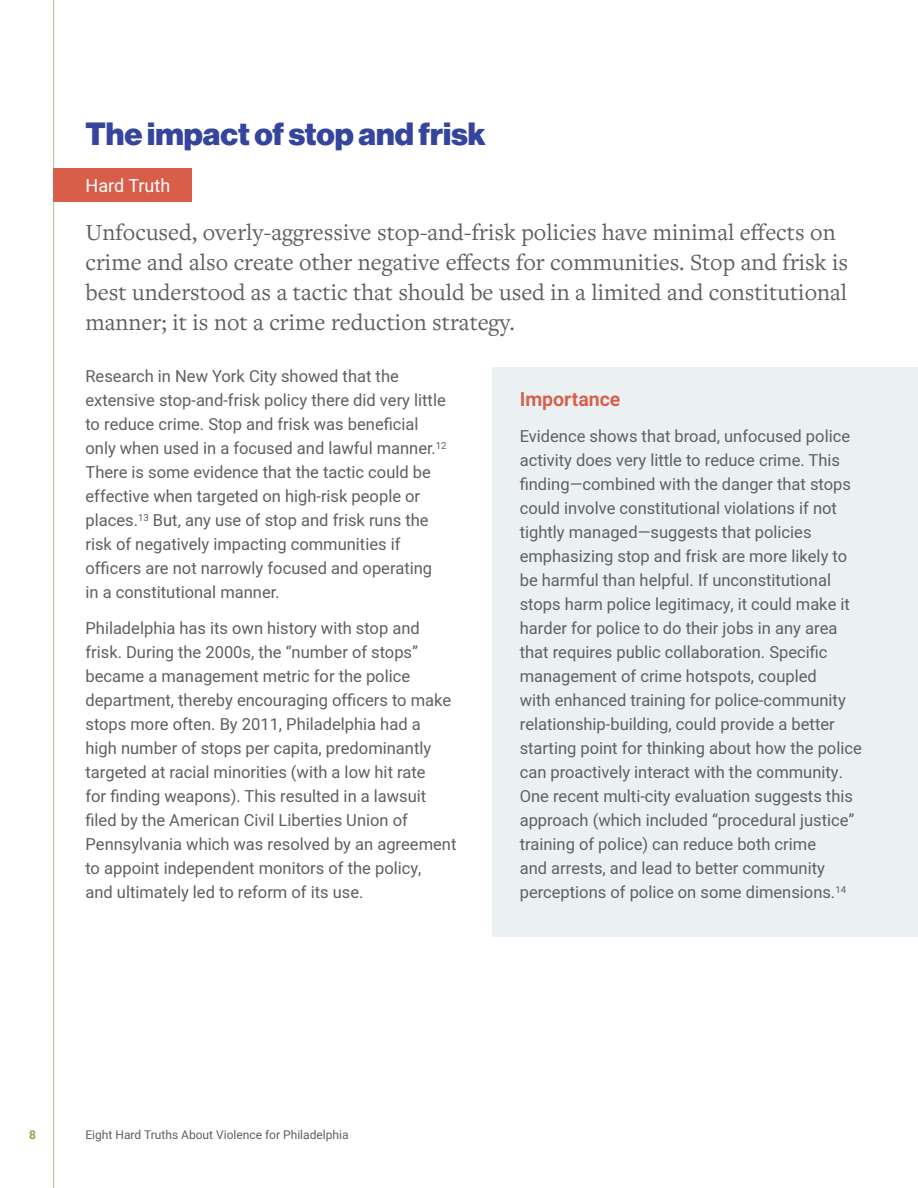
<style>
.page{position:relative;width:918px;height:1188px;background:#fff}
.page>*{position:absolute;margin:0;border:0;box-sizing:border-box;transform-origin:0 0}
.t1{font:31.5px "N Haas Grotesk DS Pro 95 Blk";color:#35459d}
.t2{font:24px/30px "Freight Text Pro";color:#5f6063}
.t3{font:600 19.5px "Heebo";color:#d95e4a}
.t4{font:18px "Heebo";color:#fff}
.t5{font:16.5px/24px "Heebo";color:#5f6063}
.t6{font:12px "Heebo";color:#5f6063}
.t7{font:600 12px "Heebo";color:#7daa40}
</style>
<div class="page">
<hr style="left:53px;top:0;width:1px;height:1188px;background:#aec583">
<div style="left:493px;top:368px;width:425px;height:569px;background:#ebf0f2"></div>
<div style="left:53px;top:169px;width:139px;height:33px;background:#d95e4a"></div>
<hr style="left:917px;top:169px;width:1px;height:33px;background:#d95e4a">
<p class="t1" style="left:86px;top:115px;width:402px">The impact of stop and frisk</p>
<p class="t4" style="left:86px;top:173px;width:86px">Hard Truth</p>
<p class="t2" style="left:86px;top:216px;width:764px">Unfocused, overly-aggressive stop-and-frisk policies have minimal effects on crime and also create other negative effects for communities. Stop and frisk is best understood as a tactic that should be used in a limited and constitutional manner; it is not a crime reduction strategy.</p>
<p class="t5" style="left:86px;top:364px;width:363px">Research in New York City showed that the extensive stop-and-frisk policy there did very little to reduce crime. Stop and frisk was beneficial only when used in a focused and lawful manner.<sup>12<br></sup>There is some evidence that the tactic could be effective when targeted on high-risk people or places.<sup>13</sup> But, any use of stop and frisk runs the risk of negatively impacting communities if officers are not narrowly focused and operating in a constitutional manner.</p>
<p class="t5" style="left:86px;top:616px;width:372px">Philadelphia has its own history with stop and frisk. During the 2000s, the “number of stops” became a management metric for the police department, thereby encouraging officers to make stops more often. By 2011, Philadelphia had a<br>high number of stops per capita, predominantly targeted at racial minorities (with a low hit rate<br>for finding weapons). This resulted in a lawsuit filed by the American Civil Liberties Union of Pennsylvania which was resolved by an agreement to appoint independent monitors of the policy,<br>and ultimately led to reform of its use.</p>
<p class="t3" style="left:520px;top:386px;width:102px">Importance</p>
<p class="t5" style="left:520px;top:424px;width:344px">Evidence shows that broad, unfocused police activity does very little to reduce crime. This finding—combined with the danger that stops could involve constitutional violations if not tightly managed—suggests that policies emphasizing stop and frisk are more likely to be harmful than helpful. If unconstitutional stops harm police legitimacy, it could make it harder for police to do their jobs in any area that requires public collaboration. Specific management of crime hotspots, coupled<br>with enhanced training for police-community relationship-building, could provide a better starting point for thinking about how the police can proactively interact with the community.<br>One recent multi-city evaluation suggests this approach (which included “procedural justice” training of police) can reduce both crime<br>and arrests, and lead to better community perceptions of police on some dimensions.<sup>14</sup></p>
<p class="t7" style="left:29px;top:1126px;width:8px">8</p>
<p class="t6" style="left:86px;top:1126px;width:265px">Eight Hard Truths About Violence for Philadelphia</p>
</div>
